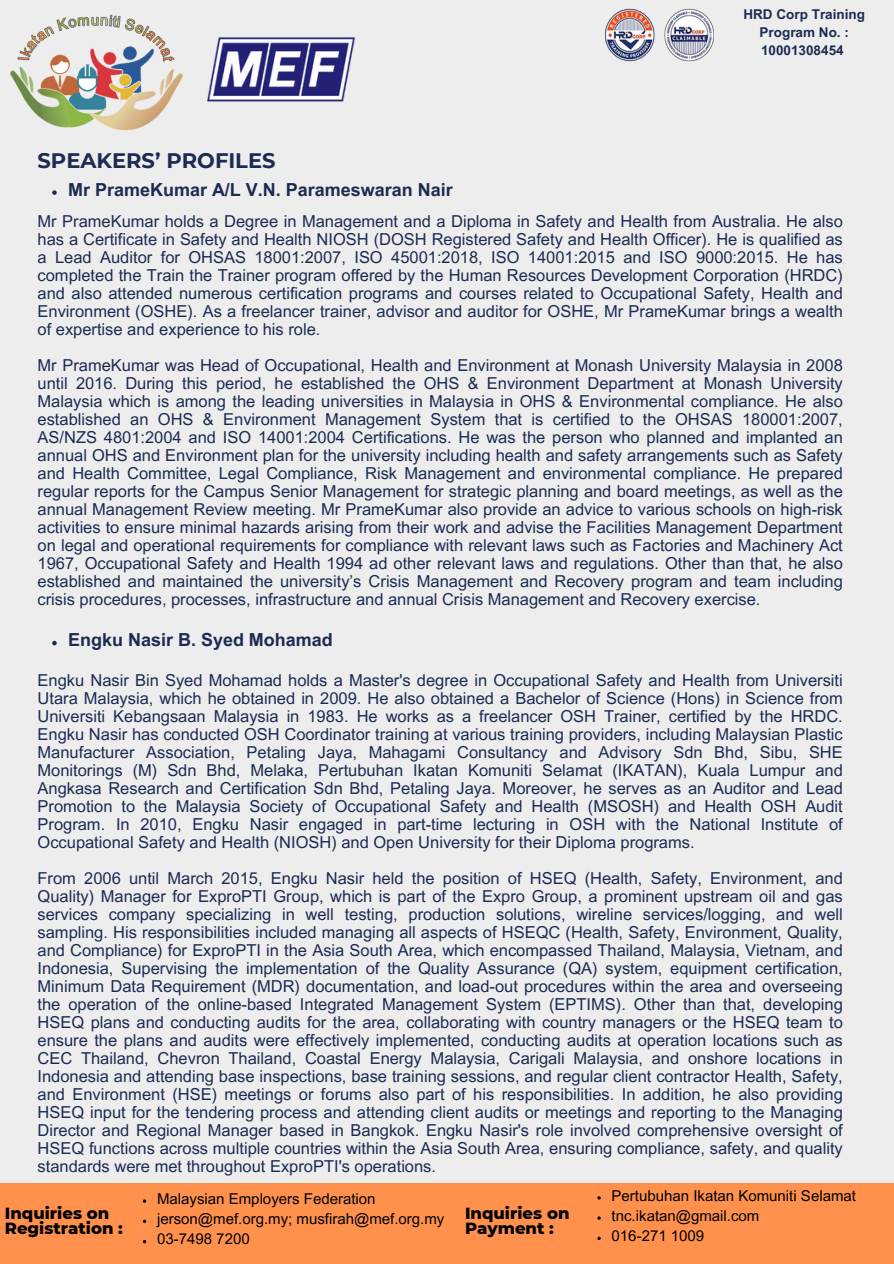
<style>
.page{position:relative;width:894px;height:1264px;background:#fff}
.page>*{position:absolute;margin:0;border:0;box-sizing:border-box;transform-origin:0 0}
.t1{font:700 21px "Montserrat";color:#1c2b52}
.t2{font:700 18px "Arial MT Pro";color:#1c2b52}
.t3{font:16.5px/18px "Arial MT Pro";color:#1c2b52;text-align:justify}
.t4{font:800 16.5px/15.8px "Montserrat";color:#000}
.t5{font:15px "Arial MT Pro";color:#000}
.t6{font:700 13.5px/18px "Arial MT Pro";color:#1c2b52;text-align:center}
</style>
<div class="page">
<div style="left:0;top:0;width:893px;height:1263px;background:#ededed"></div>
<img style="left:10px;top:14px;width:173px;height:117px">
<img style="left:207px;top:37px;width:149px;height:65px">
<svg style="left:52px;top:190px;width:5px;height:5px"></svg>
<svg style="left:52px;top:641px;width:5px;height:4px"></svg>
<div style="left:0;top:1183px;width:893px;height:80px;background:#ff914d"></div>
<img style="left:605px;top:8px;width:108px;height:54px">
<h4 class="t1" style="left:38px;top:148px;width:239px">SPEAKERS’ PROFILES</h4>
<p class="t6" style="left:743px;top:7px;width:123px">HRD Corp Training<br>Program No. :<br>10001308454</p>
<h1 class="t2" style="left:68px;top:183px;width:386px">Mr PrameKumar A/L V.N. Parameswaran Nair</h1>
<p class="t3" style="left:38px;top:214px;width:806px">Mr PrameKumar holds a Degree in Management and a Diploma in Safety and Health from Australia. He also has a Certificate in Safety and Health NIOSH (DOSH Registered Safety and Health Officer). He is qualified as a Lead Auditor for OHSAS 18001:2007, ISO 45001:2018, ISO 14001:2015 and ISO 9000:2015. He has completed the Train the Trainer program offered by the Human Resources Development Corporation (HRDC) and also attended numerous certification programs and courses related to Occupational Safety, Health and Environment (OSHE). As a freelancer trainer, advisor and auditor for OSHE, Mr PrameKumar brings a wealth of expertise and experience to his role.</p>
<p class="t3" style="left:38px;top:358px;width:806px">Mr PrameKumar was Head of Occupational, Health and Environment at Monash University Malaysia in 2008 until 2016. During this period, he established the OHS &amp; Environment Department at Monash University Malaysia which is among the leading universities in Malaysia in OHS &amp; Environmental compliance. He also established an OHS &amp; Environment Management System that is certified to the OHSAS 180001:2007, AS/NZS 4801:2004 and ISO 14001:2004 Certifications. He was the person who planned and implanted an annual OHS and Environment plan for the university including health and safety arrangements such as Safety and Health Committee, Legal Compliance, Risk Management and environmental compliance. He prepared regular reports for the Campus Senior Management for strategic planning and board meetings, as well as the annual Management Review meeting. Mr PrameKumar also provide an advice to various schools on high-risk activities to ensure minimal hazards arising from their work and advise the Facilities Management Department on legal and operational requirements for compliance with relevant laws such as Factories and Machinery Act 1967, Occupational Safety and Health 1994 ad other relevant laws and regulations. Other than that, he also established and maintained the university’s Crisis Management and Recovery program and team including crisis procedures, processes, infrastructure and annual Crisis Management and Recovery exercise.</p>
<h3 class="t2" style="left:68px;top:633px;width:266px">Engku Nasir B. Syed Mohamad</h3>
<h3 class="t3" style="left:38px;top:673px;width:806px">Engku Nasir Bin Syed Mohamad holds a Master's degree in Occupational Safety and Health from Universiti Utara Malaysia, which he obtained in 2009. He also obtained a Bachelor of Science (Hons) in Science from Universiti Kebangsaan Malaysia in 1983. He works as a freelancer OSH Trainer, certified by the HRDC.<br>Engku Nasir has conducted OSH Coordinator training at various training providers, including Malaysian Plastic Manufacturer Association, Petaling Jaya, Mahagami Consultancy and Advisory Sdn Bhd, Sibu, SHE Monitorings (M) Sdn Bhd, Melaka, Pertubuhan Ikatan Komuniti Selamat (IKATAN), Kuala Lumpur and Angkasa Research and Certification Sdn Bhd, Petaling Jaya. Moreover, he serves as an Auditor and Lead Promotion to the Malaysia Society of Occupational Safety and Health (MSOSH) and Health OSH Audit Program. In 2010, Engku Nasir engaged in part-time lecturing in OSH with the National Institute of Occupational Safety and Health (NIOSH) and Open University for their Diploma programs.</h3>
<p class="t3" style="left:38px;top:871px;width:806px">From 2006 until March 2015, Engku Nasir held the position of HSEQ (Health, Safety, Environment, and Quality) Manager for ExproPTI Group, which is part of the Expro Group, a prominent upstream oil and gas services company specializing in well testing, production solutions, wireline services/logging, and well sampling. His responsibilities included managing all aspects of HSEQC (Health, Safety, Environment, Quality, and Compliance) for ExproPTI in the Asia South Area, which encompassed Thailand, Malaysia, Vietnam, and Indonesia, Supervising the implementation of the Quality Assurance (QA) system, equipment certification, Minimum Data Requirement (MDR) documentation, and load-out procedures within the area and overseeing the operation of the online-based Integrated Management System (EPTIMS). Other than that, developing HSEQ plans and conducting audits for the area, collaborating with country managers or the HSEQ team to ensure the plans and audits were effectively implemented, conducting audits at operation locations such as CEC Thailand, Chevron Thailand, Coastal Energy Malaysia, Carigali Malaysia, and onshore locations in Indonesia and attending base inspections, base training sessions, and regular client contractor Health, Safety, and Environment (HSE) meetings or forums also part of his responsibilities. In addition, he also providing HSEQ input for the tendering process and attending client audits or meetings and reporting to the Managing Director and Regional Manager based in Bangkok. Engku Nasir's role involved comprehensive oversight of HSEQ functions across multiple countries within the Asia South Area, ensuring compliance, safety, and quality standards were met throughout ExproPTI's operations.</p>
<h3 class="t4" style="left:5px;top:1204px;width:120px">Inquiries on<br>Registration :</h3>
<h2 class="t5" style="left:611px;top:1189px;width:246px">Pertubuhan Ikatan Komuniti Selamat</h2>
<h2 class="t5" style="left:611px;top:1209px;width:149px">tnc.ikatan@gmail.com</h2>
<p class="t5" style="left:611px;top:1230px;width:94px">016-271 1009</p>
<h3 class="t5" style="left:157px;top:1192px;width:220px">Malaysian Employers Federation</h3>
<p class="t5" style="left:157px;top:1213px;width:289px">jerson@mef.org.my; musfirah@mef.org.my</p>
<p class="t5" style="left:157px;top:1233px;width:94px">03-7498 7200</p>
<p class="t4" style="left:465px;top:1204px;width:106px">Inquiries on<br>Payment :</p>
</div>
